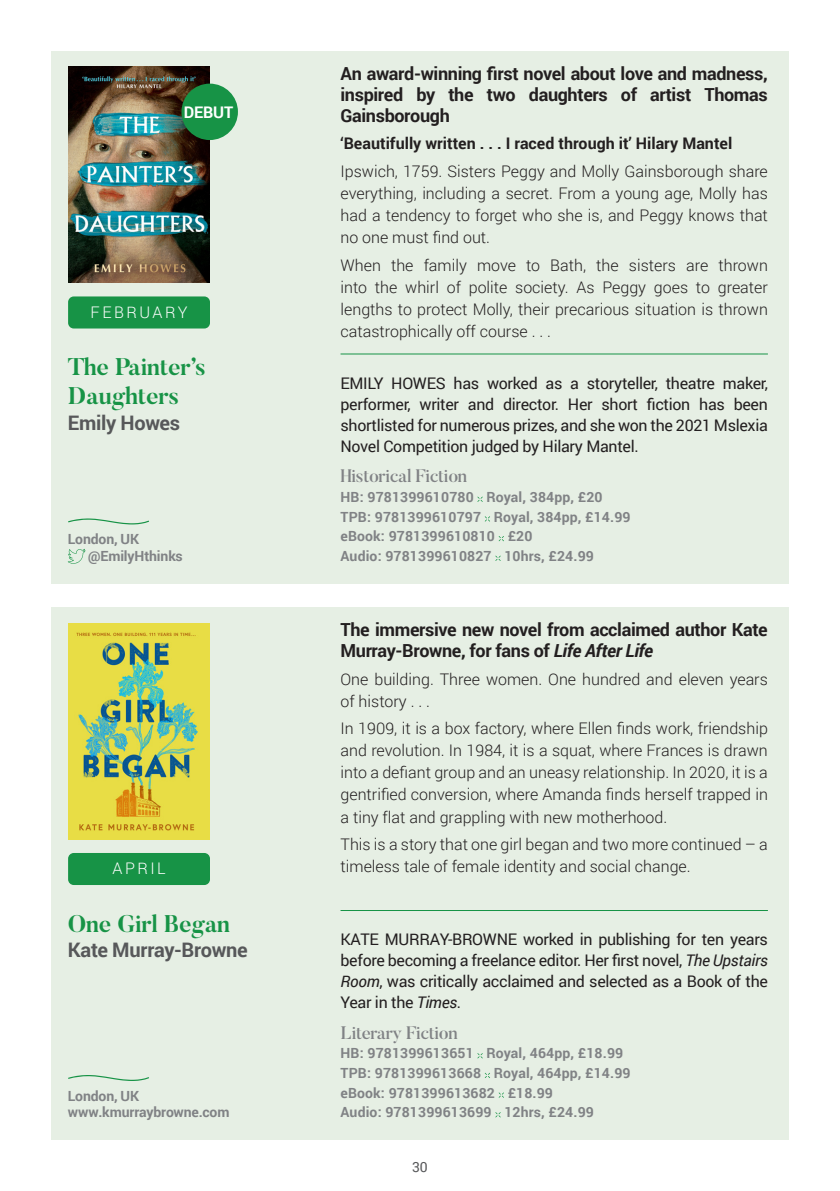
<style>
.page{position:relative;width:840px;height:1191px;background:#fff}
.page>*{position:absolute;margin:0;border:0;box-sizing:border-box;transform-origin:0 0}
.Book_title{font:700 24px/28.8px "Butler";letter-spacing:-.01em;color:#179346}
.Author{font:700 20px "Roboto";letter-spacing:-.015em;color:#57585a}
.Keynote{font:700 18px/21px "Roboto";letter-spacing:-.02em;color:#231f20}
.t1{font:500 18px "Butler";letter-spacing:-.02em;color:#808285}
.Description{font:300 16px/22px "Roboto";color:#231f20;text-align:justify}
.Author_bio{font:16px/21px "Roboto";letter-spacing:-.02em;color:#231f20;text-align:justify}
.Description-2{font:700 16px "Roboto";color:#231f20}
.t2{font:300 16px "Roboto";letter-spacing:.15em;color:#fff}
.t3{font:700 16px "Roboto";letter-spacing:-.01em;color:#fff}
.Small_print{font:700 14px "Roboto";letter-spacing:.01em;color:#808285}
.Author_location{font:700 14px/16.4px "Roboto";letter-spacing:-.01em;color:#808285}
.t4{font:14px "Roboto";color:#57585a}
.s1{font-style:italic}
</style>
<div class="page">
<div style="left:51px;top:607px;width:737px;height:533px;background:#e6efe4"></div>
<div style="left:68px;top:853px;width:142px;height:32px;background:#179346;border-radius:6px"></div>
<img style="left:68px;top:623px;width:142px;height:216px">
<svg style="left:68px;top:1075px;width:81px;height:6px"></svg>
<hr style="left:340px;top:910px;width:427px;height:1px;background:#179346">
<svg style="left:477px;top:1053px;width:5px;height:5px"></svg>
<svg style="left:484px;top:1072px;width:6px;height:6px"></svg>
<svg style="left:498px;top:1092px;width:5px;height:5px"></svg>
<svg style="left:495px;top:1112px;width:5px;height:5px"></svg>
<div style="left:51px;top:51px;width:737px;height:532px;background:#e6efe4"></div>
<div style="left:68px;top:296px;width:142px;height:32px;background:#179346;border-radius:6px"></div>
<img style="left:68px;top:67px;width:142px;height:216px">
<svg style="left:68px;top:518px;width:81px;height:6px"></svg>
<div style="left:181px;top:84px;width:57px;height:56px;background:#179346;border-radius:50%"></div>
<hr style="left:340px;top:353px;width:427px;height:1px;background:#179346">
<svg style="left:477px;top:496px;width:5px;height:6px"></svg>
<svg style="left:484px;top:516px;width:6px;height:5px"></svg>
<svg style="left:498px;top:536px;width:5px;height:5px"></svg>
<svg style="left:495px;top:555px;width:5px;height:6px"></svg>
<svg style="left:68px;top:549px;width:17px;height:15px"></svg>
<p class="t3" style="left:184px;top:101px;width:51px">DEBUT</p>
<p class="t2" style="left:91px;top:301px;width:98px">FEBRUARY</p>
<p class="Book_title" style="left:68px;top:353px;width:139px">The Painter’s<br>Daughters</p>
<p class="Author" style="left:68px;top:408px;width:114px">Emily Howes</p>
<p class="Author_location" style="left:68px;top:530px;width:73px">London, UK</p>
<p class="Author_location" style="left:88px;top:547px;width:96px">@EmilyHthinks</p>
<p class="t2" style="left:113px;top:857px;width:54px">APRIL</p>
<p class="Book_title" style="left:68px;top:909px;width:164px">One Girl Began</p>
<p class="Author" style="left:68px;top:936px;width:181px">Kate Murray-Browne</p>
<p class="Author_location" style="left:68px;top:1087px;width:163px">London, UK www.kmurraybrowne.com</p>
<p class="Keynote" style="left:340px;top:62px;width:428px;text-align:justify">An award-winning first novel about love and madness, inspired by the two daughters of artist Thomas Gainsborough</p>
<p class="Description-2" style="left:340px;top:132px;width:393px">‘Beautifully written . . . I raced through it’ Hilary Mantel</p>
<p class="Description" style="left:340px;top:160px;width:428px">Ipswich, 1759. Sisters Peggy and Molly Gainsborough share everything, including a secret. From a young age, Molly has had a tendency to forget who she is, and Peggy knows that no one must find out.</p>
<p class="Description" style="left:340px;top:253px;width:428px">When the family move to Bath, the sisters are thrown into the whirl of polite society. As Peggy goes to greater lengths to protect Molly, their precarious situation is thrown catastrophically off course . . .</p>
<p class="Author_bio" style="left:340px;top:372px;width:428px">EMILY HOWES has worked as a storyteller, theatre maker, performer, writer and director. Her short fiction has been shortlisted for numerous prizes, and she won the 2021 Mslexia Novel Competition judged by Hilary Mantel.</p>
<p class="t1" style="left:340px;top:464px;width:128px">Historical Fiction</p>
<p class="Small_print" style="left:340px;top:487px;width:263px">HB: 9781399610780 Royal, 384pp, £20</p>
<p class="Small_print" style="left:340px;top:506px;width:291px">TPB: 9781399610797 Royal, 384pp, £14.99</p>
<p class="Small_print" style="left:340px;top:526px;width:193px">eBook: 9781399610810 £20</p>
<p class="Small_print" style="left:340px;top:546px;width:255px">Audio: 9781399610827 10hrs, £24.99</p>
<p class="Keynote" style="left:340px;top:618px;width:428px">The immersive new novel from acclaimed author Kate<br>Murray-Browne, for fans of <span class="s1">Life After Life</span></p>
<p class="Description" style="left:340px;top:667px;width:428px">One building. Three women. One hundred and eleven years of history . . .</p>
<p class="Description" style="left:340px;top:717px;width:428px">In 1909, it is a box factory, where Ellen finds work, friendship and revolution. In 1984, it is a squat, where Frances is drawn into a defiant group and an uneasy relationship. In 2020, it is a gentrified conversion, where Amanda finds herself trapped in a tiny flat and grappling with new motherhood.</p>
<p class="Description" style="left:340px;top:833px;width:428px">This is a story that one girl began and two more continued – a timeless tale of female identity and social change.</p>
<p class="Author_bio" style="left:340px;top:928px;width:428px">KATE MURRAY-BROWNE worked in publishing for ten years before becoming a freelance editor. Her first novel, <span class="s1">The Upstairs Room</span>, was critically acclaimed and selected as a Book of the Year in the <span class="s1">Times</span>.</p>
<p class="t1" style="left:340px;top:1021px;width:119px">Literary Fiction</p>
<p class="Small_print" style="left:340px;top:1043px;width:284px">HB: 9781399613651 Royal, 464pp, £18.99</p>
<p class="Small_print" style="left:340px;top:1063px;width:291px">TPB: 9781399613668 Royal, 464pp, £14.99</p>
<p class="Small_print" style="left:340px;top:1082px;width:214px">eBook: 9781399613682 £18.99</p>
<p class="Small_print" style="left:340px;top:1102px;width:255px">Audio: 9781399613699 12hrs, £24.99</p>
<p class="t4" style="left:412px;top:1156px;width:17px">30</p>
</div>
